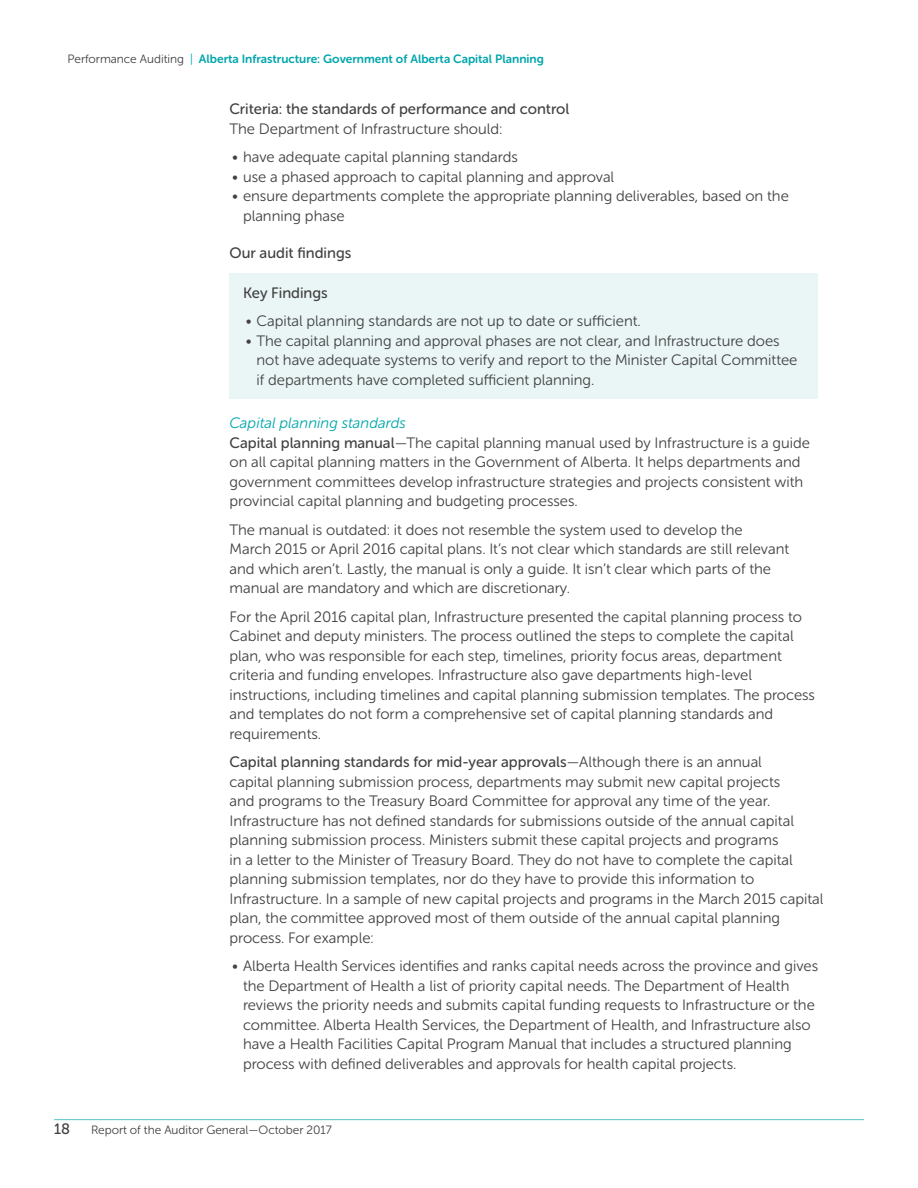
<style>
.page{position:relative;width:918px;height:1188px;background:#fff}
.page>*{position:absolute;margin:0;border:0;box-sizing:border-box;transform-origin:0 0}
.t1{font:15px/19.5px "Museo Sans Rounded 300";color:#414042}
.t2{font:15px "Museo Sans Rounded 500";color:#414042}
.t3{font:12px "Museo Sans Rounded 700";color:#00a6ac}
.t4{font:12px "Museo Sans Rounded 300";color:#414042}
.s1{font-family:"Museo Sans Rounded 300";color:#414042}
.s2{font-family:"Museo Sans Rounded 300"}
.s3{font-style:italic;color:#00a6ac}
.s4{font-family:"Museo Sans Rounded 500"}
</style>
<div class="page">
<hr style="left:54px;top:1119px;width:810px;height:1px;background:#58c5c7">
<div style="left:230px;top:273px;width:588px;height:125px;background:#eaf6f5"></div>
<p class="t3" style="left:68px;top:52px;width:478px"><span class="s1">Performance Auditing</span> <span class="s2">|</span> Alberta Infrastructure: Government of Alberta Capital Planning</p>
<p class="t2" style="left:230px;top:101px;width:341px">Criteria: the standards of performance and control</p>
<p class="t1" style="left:230px;top:119px;width:275px">The Department of Infrastructure should:</p>
<p class="t1" style="left:232px;top:147px;width:287px">• have adequate capital planning standards</p>
<p class="t1" style="left:232px;top:167px;width:384px">• use a phased approach to capital planning and approval</p>
<p class="t1" style="left:243px;top:186px;width:547px;text-indent:-11px">• ensure departments complete the appropriate planning deliverables, based on the planning phase</p>
<p class="t2" style="left:230px;top:245px;width:123px">Our audit findings</p>
<p class="t2" style="left:243px;top:284px;width:86px">Key Findings</p>
<p class="t1" style="left:246px;top:312px;width:397px">• Capital planning standards are not up to date or sufficient.</p>
<p class="t1" style="left:256px;top:331px;width:542px;text-indent:-11px">• The capital planning and approval phases are not clear, and Infrastructure does not have adequate systems to verify and report to the Minister Capital Committee if departments have completed sufficient planning.</p>
<p class="t1" style="left:230px;top:414px;width:582px"><span class="s3">Capital planning standards<br></span><span class="s4">Capital planning manual</span>—The capital planning manual used by Infrastructure is a guide on all capital planning matters in the Government of Alberta. It helps departments and government committees develop infrastructure strategies and projects consistent with provincial capital planning and budgeting processes.</p>
<p class="t1" style="left:230px;top:520px;width:561px">The manual is outdated: it does not resemble the system used to develop the<br>March 2015 or April 2016 capital plans. It’s not clear which standards are still relevant and which aren’t. Lastly, the manual is only a guide. It isn’t clear which parts of the manual are mandatory and which are discretionary.</p>
<p class="t1" style="left:230px;top:607px;width:587px">For the April 2016 capital plan, Infrastructure presented the capital planning process to Cabinet and deputy ministers. The process outlined the steps to complete the capital plan, who was responsible for each step, timelines, priority focus areas, department criteria and funding envelopes. Infrastructure also gave departments high-level instructions, including timelines and capital planning submission templates. The process and templates do not form a comprehensive set of capital planning standards and requirements.</p>
<p class="t2" style="left:230px;top:754px;width:534px">Capital planning standards for mid-year approvals<span class="s2">—Although there is an annual</span></p>
<p class="t1" style="left:230px;top:772px;width:595px">capital planning submission process, departments may submit new capital projects<br>and programs to the Treasury Board Committee for approval any time of the year.<br>Infrastructure has not defined standards for submissions outside of the annual capital planning submission process. Ministers submit these capital projects and programs<br>in a letter to the Minister of Treasury Board. They do not have to complete the capital planning submission templates, nor do they have to provide this information to Infrastructure. In a sample of new capital projects and programs in the March 2015 capital plan, the committee approved most of them outside of the annual capital planning process. For example:</p>
<p class="t1" style="left:243px;top:957px;width:577px;text-indent:-11px">• Alberta Health Services identifies and ranks capital needs across the province and gives the Department of Health a list of priority capital needs. The Department of Health reviews the priority needs and submits capital funding requests to Infrastructure or the committee. Alberta Health Services, the Department of Health, and Infrastructure also have a Health Facilities Capital Program Manual that includes a structured planning process with defined deliverables and approvals for health capital projects.</p>
<p class="t2" style="left:54px;top:1120px;width:18px">18</p>
<p class="t4" style="left:91px;top:1123px;width:242px">Report of the Auditor General—October 2017</p>
</div>
